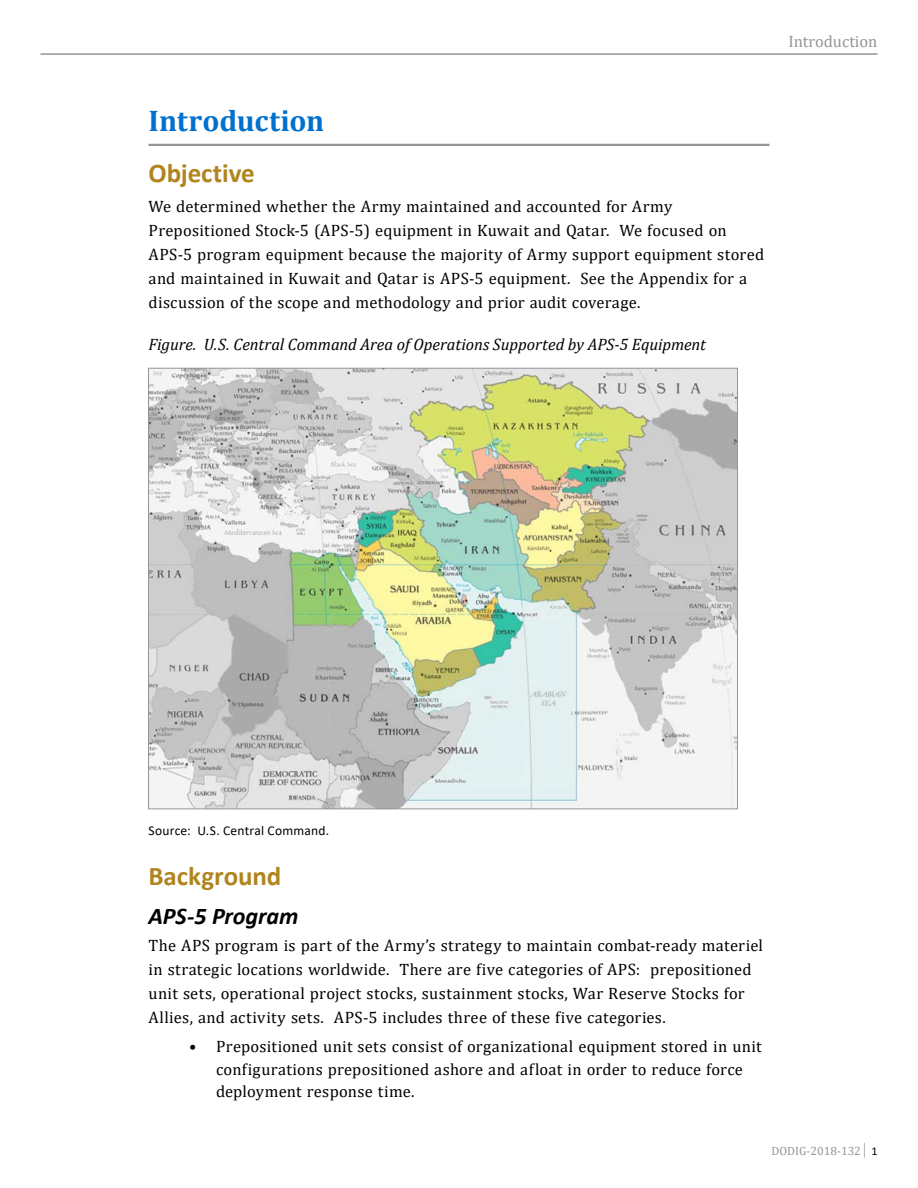
<style>
.page{position:relative;width:918px;height:1188px;background:#fff}
.page>*{position:absolute;margin:0;border:0;box-sizing:border-box;transform-origin:0 0}
.Heading_1{font:700 30px "Cambria";letter-spacing:-.005em;color:#0071ce}
.Heading_2{font:700 27px "Calibri";letter-spacing:-.005em;color:#b0851e}
.Heading_3{font:italic 700 24px "Calibri";letter-spacing:-.005em;color:#000}
.Body{font:16.5px/24px "Cambria";letter-spacing:.015em;color:#000}
.Heading_5{font:italic 16.5px "Cambria";letter-spacing:-.005em;color:#000}
.t1{font:16.5px "Cambria";color:#939598}
.Figure_Source{font:13.5px "Calibri";letter-spacing:.02em;color:#000}
.t2{font:12px "Cambria";color:#939598}
.s1{font-family:"Calibri";color:#000}
</style>
<div class="page">
<hr style="left:40px;top:53px;width:838px;height:2px;background:#939598">
<hr style="left:148px;top:144px;width:622px;height:2px;background:#939598">
<img style="left:150px;top:370px;width:586px;height:437px">
<p class="Heading_1" style="left:148px;top:100px;width:177px">Introduction</p>
<p class="Heading_2" style="left:148px;top:154px;width:108px">Objective</p>
<p class="Body" style="left:148px;top:195px;width:617px">We determined whether the Army maintained and accounted for Army Prepositioned Stock-5 (APS-5) equipment in Kuwait and Qatar. We focused on APS-5 program equipment because the majority of Army support equipment stored and maintained in Kuwait and Qatar is APS-5 equipment. See the Appendix for a discussion of the scope and methodology and prior audit coverage.</p>
<p class="Heading_5" style="left:148px;top:332px;width:559px">Figure. U.S. Central Command Area of Operations Supported by APS-5 Equipment</p>
<p class="t1" style="left:788px;top:31px;width:91px">Introduction</p>
<p class="Figure_Source" style="left:148px;top:821px;width:182px">Source: U.S. Central Command.</p>
<p class="Heading_2" style="left:148px;top:857px;width:134px">Background</p>
<p class="Heading_3" style="left:148px;top:899px;width:151px">APS-5 Program</p>
<p class="Body" style="left:148px;top:933px;width:616px">The APS program is part of the Army’s strategy to maintain combat-ready materiel in strategic locations worldwide. There are five categories of APS: prepositioned unit sets, operational project stocks, sustainment stocks, War Reserve Stocks for Allies, and activity sets. APS-5 includes three of these five categories.</p>
<p class="Body" style="left:216px;top:1035px;width:547px;line-height:22.5px;text-indent:-27px">• Prepositioned unit sets consist of organizational equipment stored in unit configurations prepositioned ashore and afloat in order to reduce force deployment response time.</p>
<p class="t2" style="left:772px;top:1143px;width:107px">DODIG-2018-132│ <span class="s1">1</span></p>
</div>
